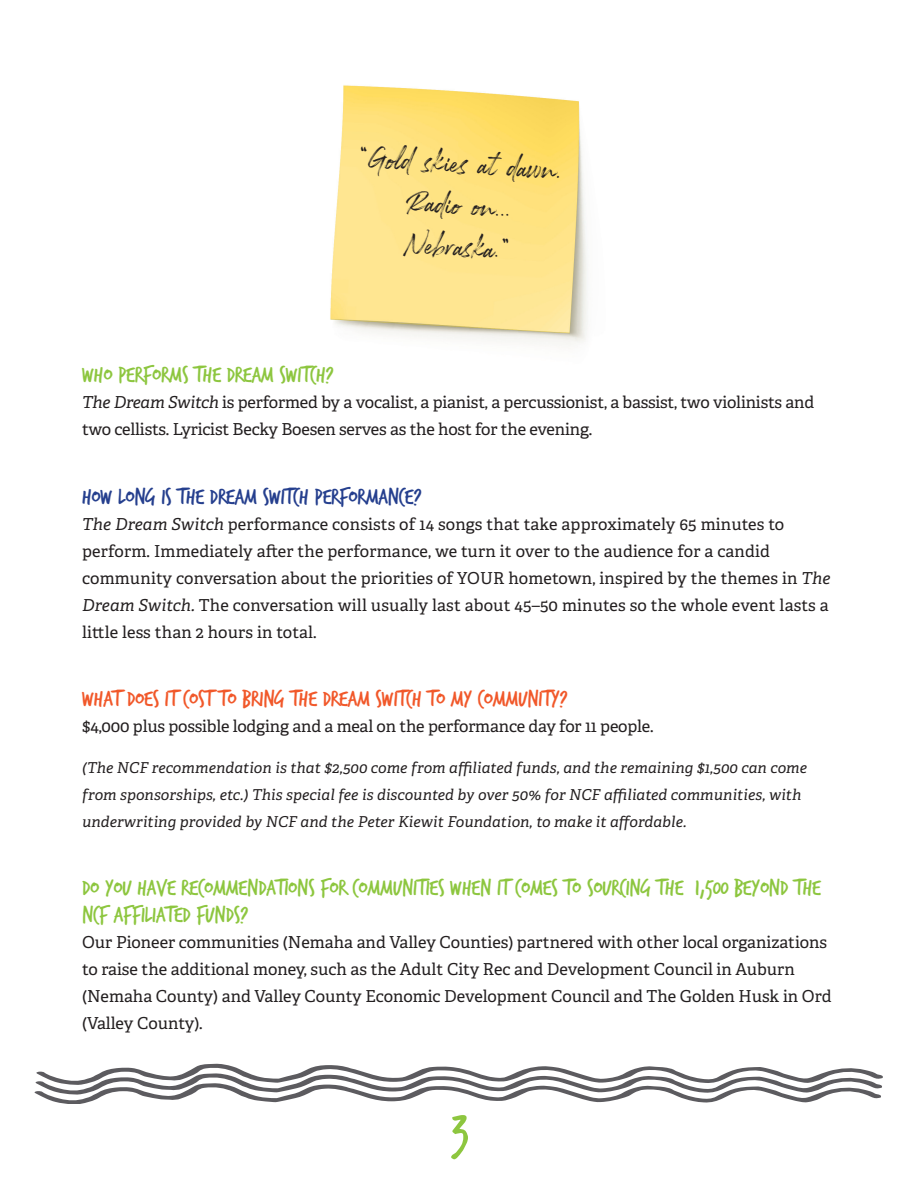
<style>
.page{position:relative;width:918px;height:1188px;background:#fff}
.page>*{position:absolute;margin:0;border:0;box-sizing:border-box;transform-origin:0 0}
.t1{font:54px "Trash Hand";color:#8dc63f}
.t2{font:32.7px/41.4px "Rockness";color:#231f20;text-align:center}
.t3{font:24px/27px "Trash Hand";letter-spacing:-.01em;color:#8dc63f}
.t4{font:24px "Trash Hand";letter-spacing:-.01em;color:#f1582a}
.t5{font:24px "Trash Hand";letter-spacing:-.01em;color:#253f8e}
.t6{font:16.5px/27px "Adelle PE";color:#231f20}
.t7{font:italic 15px/27px "Adelle PE";letter-spacing:.01em;color:#231f20}
.s1{font-style:italic}
</style>
<div class="page">
<img style="left:330px;top:85px;width:257px;height:261px">
<svg style="left:34px;top:1064px;width:849px;height:40px"></svg>
<h2 class="t2" style="left:362px;top:133px;width:204px;rotate:4deg">“Gold skies at dawn,<br>Radio on...<br>Nebraska.”</h2>
<h3 class="t3" style="left:82px;top:362px;width:253px">WHO PERFORMS THE DREAM SWITCH?</h3>
<p class="t6" style="left:82px;top:388px;width:734px"><span class="s1">The Dream Switch</span> is performed by a vocalist, a pianist, a percussionist, a bassist, two violinists and two cellists. Lyricist Becky Boesen serves as the host for the evening.</p>
<h3 class="t5" style="left:82px;top:484px;width:341px">HOW LONG IS THE DREAM SWITCH PERFORMANCE?</h3>
<p class="t6" style="left:82px;top:510px;width:750px"><span class="s1">The Dream Switch</span> performance consists of 14 songs that take approximately 65 minutes to perform. Immediately after the performance, we turn it over to the audience for a candid community conversation about the priorities of YOUR hometown, inspired by the themes in <span class="s1">The Dream Switch.</span> The conversation will usually last about 45–50 minutes so the whole event lasts a little less than 2 hours in total.</p>
<h3 class="t4" style="left:82px;top:687px;width:487px">WHAT DOES IT COST TO BRING THE DREAM SWITCH TO MY COMMUNITY?</h3>
<p class="t6" style="left:82px;top:712px;width:573px">$4,000 plus possible lodging and a meal on the performance day for 11 people.</p>
<p class="t7" style="left:82px;top:753px;width:726px">(The NCF recommendation is that $2,500 come from affiliated funds, and the remaining $1,500 can come from sponsorships, etc.) This special fee is discounted by over 50% for NCF affiliated communities, with underwriting provided by NCF and the Peter Kiewit Foundation, to make it affordable.</p>
<h3 class="t3" style="left:82px;top:875px;width:740px">DO YOU HAVE RECOMMENDATIONS FOR COMMUNITIES WHEN IT COMES TO SOURCING THE $1,500 BEYOND THE<br>NCF AFFILIATED FUNDS?</h3>
<p class="t6" style="left:82px;top:928px;width:751px">Our Pioneer communities (Nemaha and Valley Counties) partnered with other local organizations to raise the additional money, such as the Adult City Rec and Development Council in Auburn (Nemaha County) and Valley County Economic Development Council and The Golden Husk in Ord (Valley County).</p>
<h1 class="t1" style="left:451px;top:1105px;width:20px">3</h1>
</div>
